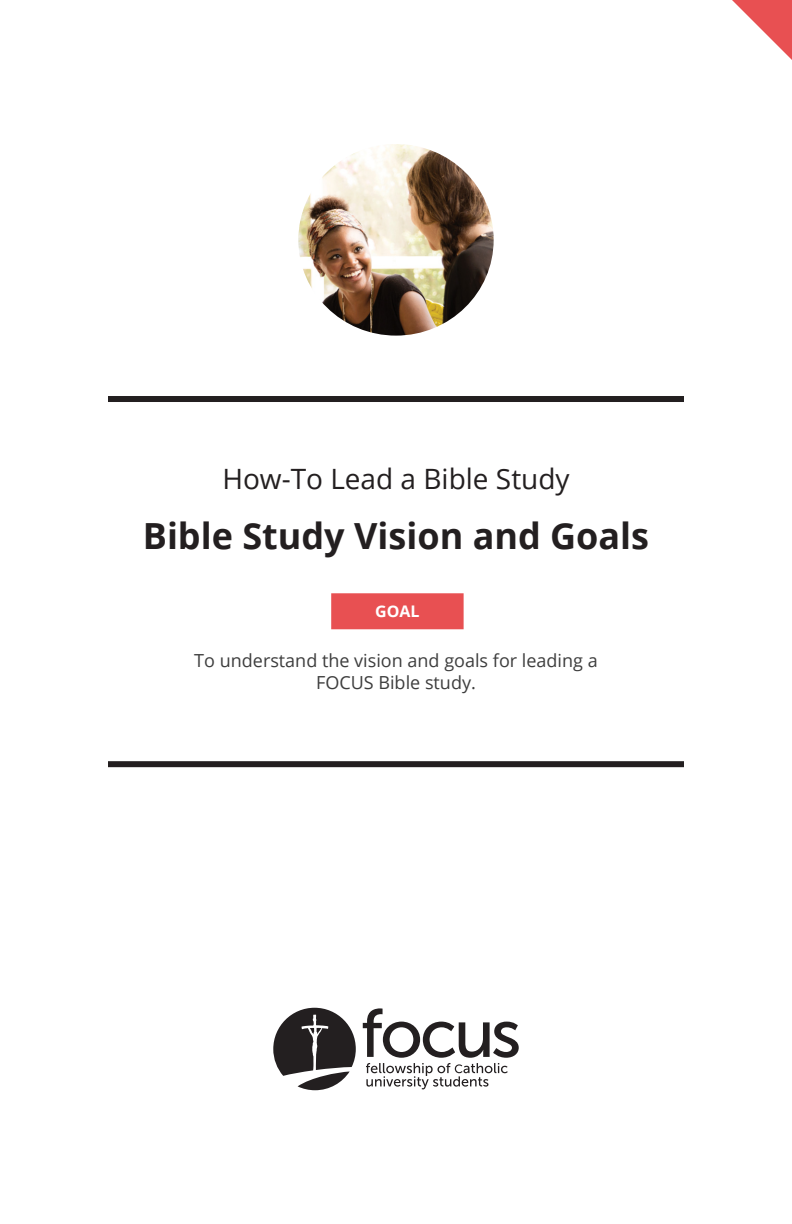
<style>
.page{position:relative;width:792px;height:1224px;background:#fff}
.page>*{position:absolute;margin:0;border:0;box-sizing:border-box;transform-origin:0 0}
.Chapter_Title_Page_H{font:700 36px "Open Sans";color:#231f20}
.t1{font:28px "Open Sans";color:#231f20}
.t2{font:18px/21.6px "Open Sans";color:#3d3d3d;text-align:center}
.Chapter_1_-_Section{font:700 16px "Open Sans";color:#fff}
</style>
<div class="page">
<div style="left:108px;top:761px;width:576px;height:6px;background:#231f20"></div>
<div style="left:108px;top:396px;width:576px;height:6px;background:#231f20"></div>
<img style="left:298px;top:144px;width:196px;height:192px">
<svg style="left:732px;top:0;width:60px;height:60px"></svg>
<div style="left:331px;top:593px;width:133px;height:36px;background:#e85052"></div>
<svg style="left:273px;top:1008px;width:83px;height:82px"></svg>
<svg style="left:363px;top:1008px;width:156px;height:81px"></svg>
<p class="t1" style="left:222px;top:460px;width:349px">How-To Lead a Bible Study</p>
<p class="Chapter_Title_Page_H" style="left:143px;top:511px;width:508px">Bible Study Vision and Goals</p>
<p class="Chapter_1_-_Section" style="left:375px;top:600px;width:46px">GOAL</p>
<p class="t2" style="left:194px;top:649px;width:405px">To understand the vision and goals for leading a<br>FOCUS Bible study.</p>
</div>
